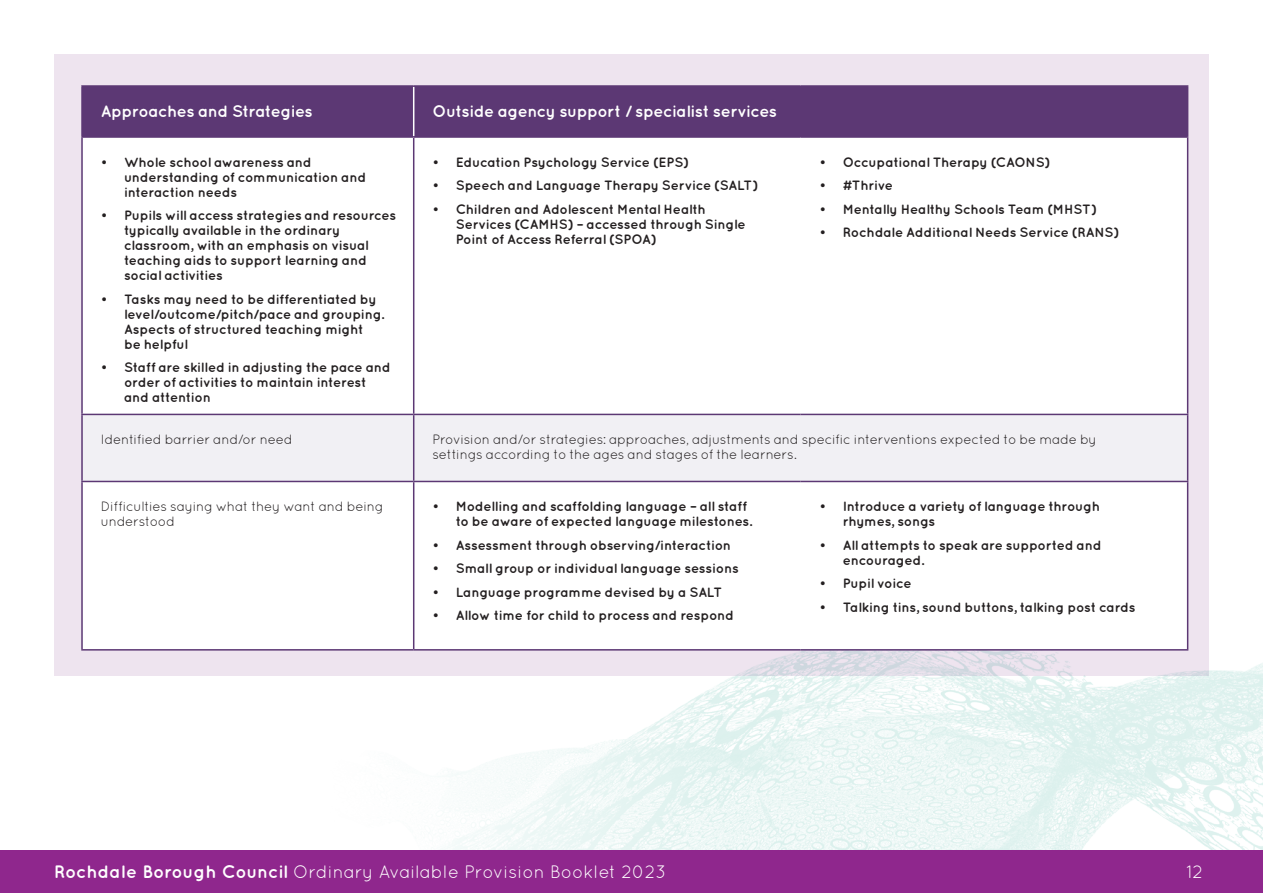
<style>
.page{position:relative;width:1263px;height:893px;background:#fff}
.page>*{position:absolute;margin:0;border:0;box-sizing:border-box;transform-origin:0 0}
.t1{font:18px "Quicksand";color:#fff}
.t2{font:700 16.5px "Quicksand";letter-spacing:-.03em;color:#fff}
.t3{font:700 13.5px/15px "Quicksand";letter-spacing:-.02em;color:#231f20}
.t4{font:13.5px/15px "Quicksand";letter-spacing:-.02em;color:#231f20}
.s1{font-weight:700}
</style>
<div class="page">
<img style="left:276px;top:663px;width:987px;height:187px">
<div style="left:0;top:850px;width:1263px;height:43px;background:#8f278d"></div>
<div style="left:54px;top:54px;width:1155px;height:621px;background:#eee4ef"></div>
<div style="left:83px;top:87px;width:1104px;height:49px;background:#5c3874"></div>
<div style="left:83px;top:138px;width:1104px;height:511px;background:#fff"></div>
<div style="left:83px;top:415px;width:1104px;height:66px;background:#f1f0f4"></div>
<hr style="left:413px;top:87px;width:1px;height:49px;background:#fff">
<hr style="left:81px;top:136px;width:333px;height:2px;background:#5c3874">
<hr style="left:414px;top:136px;width:387px;height:2px;background:#5c3874">
<hr style="left:801px;top:136px;width:387px;height:2px;background:#5c3874">
<hr style="left:81px;top:414px;width:333px;height:1px;background:#5c3874">
<hr style="left:414px;top:414px;width:387px;height:1px;background:#5c3874">
<hr style="left:801px;top:414px;width:387px;height:1px;background:#5c3874">
<hr style="left:81px;top:481px;width:333px;height:1px;background:#5c3874">
<hr style="left:414px;top:481px;width:387px;height:1px;background:#5c3874">
<hr style="left:801px;top:481px;width:387px;height:1px;background:#5c3874">
<hr style="left:81px;top:649px;width:333px;height:2px;background:#5c3874">
<hr style="left:414px;top:649px;width:387px;height:2px;background:#5c3874">
<hr style="left:801px;top:649px;width:387px;height:2px;background:#5c3874">
<hr style="left:81px;top:85px;width:333px;height:2px;background:#5c3874">
<hr style="left:414px;top:85px;width:387px;height:2px;background:#5c3874">
<hr style="left:801px;top:85px;width:387px;height:2px;background:#5c3874">
<hr style="left:81px;top:87px;width:2px;height:49px;background:#5c3874">
<hr style="left:1187px;top:87px;width:1px;height:49px;background:#5c3874">
<hr style="left:81px;top:138px;width:2px;height:276px;background:#5c3874">
<hr style="left:1187px;top:138px;width:1px;height:276px;background:#5c3874">
<hr style="left:81px;top:415px;width:2px;height:66px;background:#5c3874">
<hr style="left:1187px;top:415px;width:1px;height:66px;background:#5c3874">
<hr style="left:81px;top:482px;width:2px;height:167px;background:#5c3874">
<hr style="left:1187px;top:482px;width:1px;height:167px;background:#5c3874">
<hr style="left:413px;top:138px;width:1px;height:276px;background:#5c3874">
<hr style="left:413px;top:415px;width:1px;height:66px;background:#5c3874">
<hr style="left:413px;top:482px;width:1px;height:167px;background:#5c3874">
<p class="t2" style="left:101px;top:101px;width:213px">Approaches and Strategies</p>
<p class="t2" style="left:432px;top:101px;width:346px">Outside agency support / specialist services</p>
<p class="t3" style="left:124px;top:154px;width:244px;text-indent:-23px">• Whole school awareness and understanding of communication and interaction needs</p>
<p class="t3" style="left:124px;top:208px;width:274px;text-indent:-23px">• Pupils will access strategies and resources typically available in the ordinary classroom, with an emphasis on visual teaching aids to support learning and social activities</p>
<p class="t3" style="left:124px;top:291px;width:262px;text-indent:-23px">• Tasks may need to be differentiated by level/outcome/pitch/pace and grouping.<br>Aspects of structured teaching might<br>be helpful</p>
<p class="t3" style="left:124px;top:360px;width:268px;text-indent:-23px">• Staff are skilled in adjusting the pace and order of activities to maintain interest and attention</p>
<p class="t3" style="left:432px;top:154px;width:258px">• Education Psychology Service (EPS)</p>
<p class="t3" style="left:432px;top:178px;width:327px">• Speech and Language Therapy Service (SALT)</p>
<p class="t3" style="left:456px;top:201px;width:292px;text-indent:-23px">• Children and Adolescent Mental Health<br>Services (CAMHS) – accessed through Single<br>Point of Access Referral (SPOA)</p>
<p class="t3" style="left:819px;top:154px;width:232px">• Occupational Therapy (CAONS)</p>
<p class="t3" style="left:819px;top:178px;width:75px">• #Thrive</p>
<p class="t3" style="left:819px;top:201px;width:279px">• Mentally Healthy Schools Team (MHST)</p>
<p class="t3" style="left:819px;top:225px;width:301px">• Rochdale Additional Needs Service (RANS)</p>
<p class="t4" style="left:101px;top:432px;width:193px">Identified barrier and/or need</p>
<p class="t4" style="left:432px;top:432px;width:666px">Provision and/or strategies: approaches, adjustments and specific interventions expected to be made by settings according to the ages and stages of the learners.</p>
<p class="t4" style="left:101px;top:499px;width:284px">Difficulties saying what they want and being understood</p>
<p class="t3" style="left:456px;top:499px;width:298px;text-indent:-23px">• Modelling and scaffolding language – all staff to be aware of expected language milestones.</p>
<p class="t3" style="left:432px;top:537px;width:300px">• Assessment through observing/interaction</p>
<p class="t3" style="left:432px;top:561px;width:308px">• Small group or individual language sessions</p>
<p class="t3" style="left:432px;top:584px;width:291px">• Language programme devised by a SALT</p>
<p class="t3" style="left:432px;top:608px;width:303px">• Allow time for child to process and respond</p>
<p class="t3" style="left:843px;top:499px;width:259px;text-indent:-23px">• Introduce a variety of language through rhymes, songs</p>
<p class="t3" style="left:843px;top:537px;width:260px;text-indent:-23px">• All attempts to speak are supported and encouraged.</p>
<p class="t3" style="left:819px;top:576px;width:94px">• Pupil voice</p>
<p class="t3" style="left:819px;top:599px;width:318px">• Talking tins, sound buttons, talking post cards</p>
<h1 class="t1" style="left:54px;top:861px;width:614px"><span class="s1">Rochdale Borough Council</span> Ordinary Available Provision Booklet 2023</h1>
<h1 class="t1" style="left:1186px;top:861px;width:18px">12</h1>
</div>
